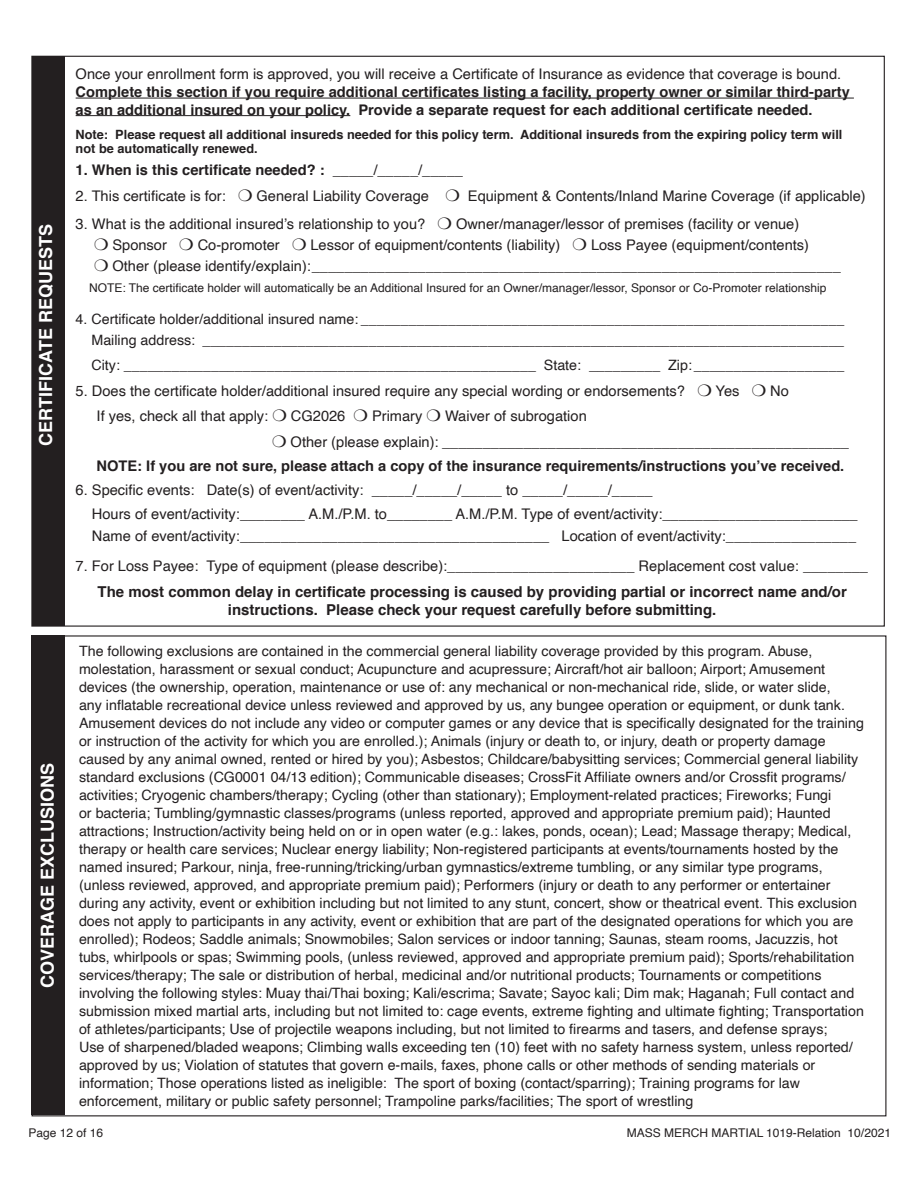
<style>
.page{position:relative;width:918px;height:1188px;background:#fff}
.page>*{position:absolute;margin:0;border:0;box-sizing:border-box;transform-origin:0 0}
.t1{font:700 18px "Helvetica";color:#fff}
.t2{font:700 15px/18px "Helvetica";color:#231f20;text-align:center}
.t3{font:14.7px/21px "Helvetica";color:#231f20}
.t4{font:700 14.7px/17.5px "Helvetica";color:#231f20}
.t5{font:14.25px/18px "Helvetica";color:#231f20;text-align:right}
.t6{font:700 12.75px/14.2px "Helvetica";color:#231f20}
.t7{font:12px "Helvetica";color:#231f20}
.s1{font-weight:400}
</style>
<div class="page">
<div style="left:32px;top:56px;width:32px;height:570px;background:#231f20"></div>
<hr style="left:76px;top:98px;width:778px;height:1px;background:#231f20">
<hr style="left:76px;top:115px;width:274px;height:1px;background:#231f20">
<div style="left:31px;top:636px;width:34px;height:479px;background:#231f20"></div>
<p class="t1" style="left:31px;top:446px;width:223px;rotate:-90deg">CERTIFICATE REQUESTS</p>
<p class="t1" style="left:33px;top:988px;width:227px;rotate:-90deg">COVERAGE EXCLUSIONS</p>
<p class="t3" style="left:76px;top:64px;width:767px">Once your enrollment form is approved, you will receive a Certificate of Insurance as evidence that coverage is bound.</p>
<p class="t4" style="left:76px;top:83px;width:776px">Complete this section if you require additional certificates listing a facility, property owner or similar third-party as an additional insured on your policy. Provide a separate request for each additional certificate needed.</p>
<p class="t6" style="left:76px;top:127px;width:768px">Note: Please request all additional insureds needed for this policy term. Additional insureds from the expiring policy term will not be automatically renewed.</p>
<p class="t4" style="left:76px;top:162px;width:389px">1. When is this certificate needed? : <span class="s1">_____/_____/_____</span></p>
<p class="t3" style="left:76px;top:186px;width:152px">2. This certificate is for:</p>
<p class="t3" style="left:257px;top:186px;width:174px">General Liability Coverage</p>
<p class="t3" style="left:468px;top:186px;width:399px">Equipment &amp; Contents/Inland Marine Coverage (if applicable)</p>
<p class="t3" style="left:76px;top:214px;width:351px">3. What is the additional insured’s relationship to you?</p>
<p class="t3" style="left:456px;top:214px;width:345px">Owner/manager/lessor of premises (facility or venue)</p>
<p class="t3" style="left:112px;top:235px;width:56px">Sponsor</p>
<p class="t3" style="left:198px;top:235px;width:84px">Co-promoter</p>
<p class="t3" style="left:311px;top:235px;width:251px">Lessor of equipment/contents (liability)</p>
<p class="t3" style="left:112px;top:235px;width:730px;text-indent:479px">Loss Payee (equipment/contents)<br>Other (please identify/explain):_________________________________________________________________</p>
<p class="t7" style="left:89px;top:279px;width:739px">NOTE: The certificate holder will automatically be an Additional Insured for an Owner/manager/lessor, Sponsor or Co-Promoter relationship</p>
<p class="t5" style="left:76px;top:309px;width:770px;line-height:21px">4. Certificate holder/additional insured name: _____________________________________________________________<br>Mailing address: _________________________________________________________________________________</p>
<p class="t5" style="left:92px;top:357px;width:754px">City: ____________________________________________________ State: _________ Zip:___________________</p>
<p class="t3" style="left:76px;top:381px;width:611px">5. Does the certificate holder/additional insured require any special wording or endorsements?</p>
<p class="t3" style="left:716px;top:381px;width:25px">Yes</p>
<p class="t3" style="left:770px;top:381px;width:20px">No</p>
<p class="t3" style="left:97px;top:406px;width:173px">If yes, check all that apply:</p>
<p class="t3" style="left:291px;top:406px;width:56px">CG2026</p>
<p class="t3" style="left:372px;top:406px;width:52px">Primary</p>
<p class="t3" style="left:291px;top:404px;width:560px;line-height:25.5px;text-indent:154px">Waiver of subrogation<br>Other (please explain): __________________________________________________</p>
<p class="t4" style="left:97px;top:457px;width:749px">NOTE: If you are not sure, please attach a copy of the insurance requirements/instructions you’ve received.</p>
<p class="t3" style="left:92px;top:478px;width:767px;line-height:24px;text-indent:-16px">6. Specific events: Date(s) of event/activity: _____/_____/_____ to _____/_____/_____<br>Hours of event/activity:________ A.M./P.M. to________ A.M./P.M. Type of event/activity:________________________</p>
<p class="t3" style="left:92px;top:526px;width:766px">Name of event/activity:______________________________________ Location of event/activity:________________</p>
<p class="t3" style="left:76px;top:556px;width:794px">7. For Loss Payee: Type of equipment (please describe):_______________________ Replacement cost value: ________</p>
<p class="t2" style="left:98px;top:583px;width:751px">The most common delay in certificate processing is caused by providing partial or incorrect name and/or instructions. Please check your request carefully before submitting.</p>
<p class="t5" style="left:79px;top:642px;width:786px;text-align:left">The following exclusions are contained in the commercial general liability coverage provided by this program. Abuse, molestation, harassment or sexual conduct; Acupuncture and acupressure; Aircraft/hot air balloon; Airport; Amusement devices (the ownership, operation, maintenance or use of: any mechanical or non-mechanical ride, slide, or water slide,<br>any inflatable recreational device unless reviewed and approved by us, any bungee operation or equipment, or dunk tank.<br>Amusement devices do not include any video or computer games or any device that is specifically designated for the training or instruction of the activity for which you are enrolled.); Animals (injury or death to, or injury, death or property damage caused by any animal owned, rented or hired by you); Asbestos; Childcare/babysitting services; Commercial general liability standard exclusions (CG0001 04/13 edition); Communicable diseases; CrossFit Affiliate owners and/or Crossfit programs/ activities; Cryogenic chambers/therapy; Cycling (other than stationary); Employment-related practices; Fireworks; Fungi<br>or bacteria; Tumbling/gymnastic classes/programs (unless reported, approved and appropriate premium paid); Haunted attractions; Instruction/activity being held on or in open water (e.g.: lakes, ponds, ocean); Lead; Massage therapy; Medical, therapy or health care services; Nuclear energy liability; Non-registered participants at events/tournaments hosted by the named insured; Parkour, ninja, free-running/tricking/urban gymnastics/extreme tumbling, or any similar type programs, (unless reviewed, approved, and appropriate premium paid); Performers (injury or death to any performer or entertainer during any activity, event or exhibition including but not limited to any stunt, concert, show or theatrical event. This exclusion does not apply to participants in any activity, event or exhibition that are part of the designated operations for which you are enrolled); Rodeos; Saddle animals; Snowmobiles; Salon services or indoor tanning; Saunas, steam rooms, Jacuzzis, hot tubs, whirlpools or spas; Swimming pools, (unless reviewed, approved and appropriate premium paid); Sports/rehabilitation services/therapy; The sale or distribution of herbal, medicinal and/or nutritional products; Tournaments or competitions involving the following styles: Muay thai/Thai boxing; Kali/escrima; Savate; Sayoc kali; Dim mak; Haganah; Full contact and submission mixed martial arts, including but not limited to: cage events, extreme fighting and ultimate fighting; Transportation of athletes/participants; Use of projectile weapons including, but not limited to firearms and tasers, and defense sprays;<br>Use of sharpened/bladed weapons; Climbing walls exceeding ten (10) feet with no safety harness system, unless reported/ approved by us; Violation of statutes that govern e-mails, faxes, phone calls or other methods of sending materials or information; Those operations listed as ineligible: The sport of boxing (contact/sparring); Training programs for law enforcement, military or public safety personnel; Trampoline parks/facilities; The sport of wrestling</p>
<p class="t7" style="left:28px;top:1124px;width:76px">Page 12 of 16</p>
<p class="t7" style="left:627px;top:1124px;width:266px">MASS MERCH MARTIAL 1019-Relation 10/2021</p>
</div>
